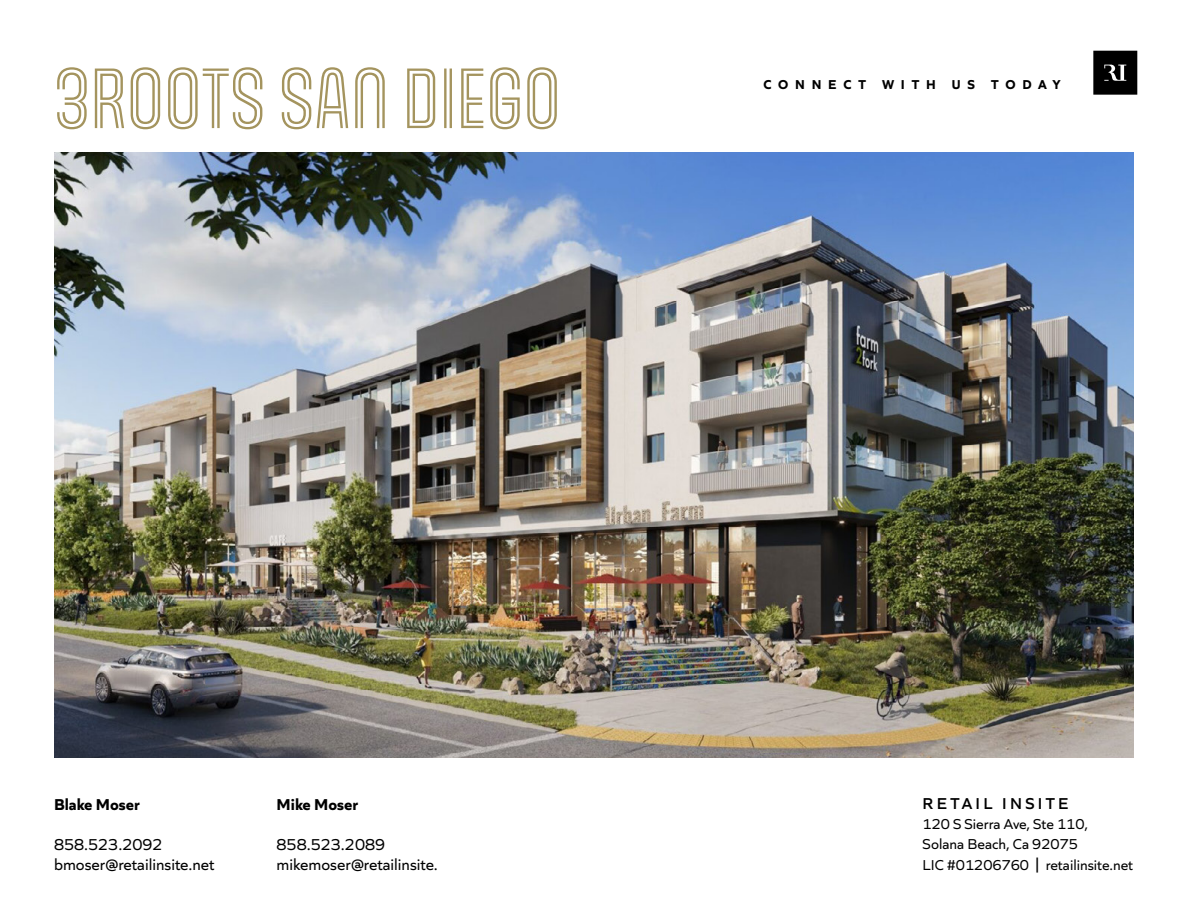
<style>
.page{position:relative;width:1188px;height:918px;background:#fff}
.page>*{position:absolute;margin:0;border:0;box-sizing:border-box;transform-origin:0 0}
.t1{font:82.5px "Gala Biline";color:#a4945e}
.t2{font:16.5px/19.8px "Quiet Sans";color:#000}
.t3{font:700 16.5px "Quiet Sans";color:#000}
.t4{font:600 16.5px "Quiet Sans";letter-spacing:.2em;color:#000}
.t5{font:15px/20.2px "Quiet Sans";color:#000}
.t6{font:700 13.5px "Quiet Sans";letter-spacing:.5em;color:#000}
.s1{font-weight:600}
</style>
<div class="page">
<img style="left:54px;top:152px;width:1080px;height:605px">
<svg style="left:1093px;top:51px;width:44px;height:44px;background:#151515"></svg>
<h1 class="t1" style="left:54px;top:45px;width:508px">3ROOTS SAN DIEGO</h1>
<p class="t6" style="left:763px;top:74px;width:299px">CONNECT WITH US TODAY</p>
<p class="t3" style="left:54px;top:792px;width:87px">Blake Moser</p>
<p class="t2" style="left:54px;top:833px;width:162px">858.523.2092 bmoser@retailinsite.net</p>
<p class="t3" style="left:277px;top:792px;width:83px">Mike Moser</p>
<p class="t2" style="left:277px;top:833px;width:163px">858.523.2089 mikemoser@retailinsite.</p>
<p class="t4" style="left:923px;top:791px;width:147px">RETAIL INSITE</p>
<p class="t5" style="left:923px;top:813px;width:212px">120 S Sierra Ave, Ste 110,<br>Solana Beach, Ca 92075<br>LIC #01206760 <span class="s1">|</span> retailinsite.net</p>
</div>
